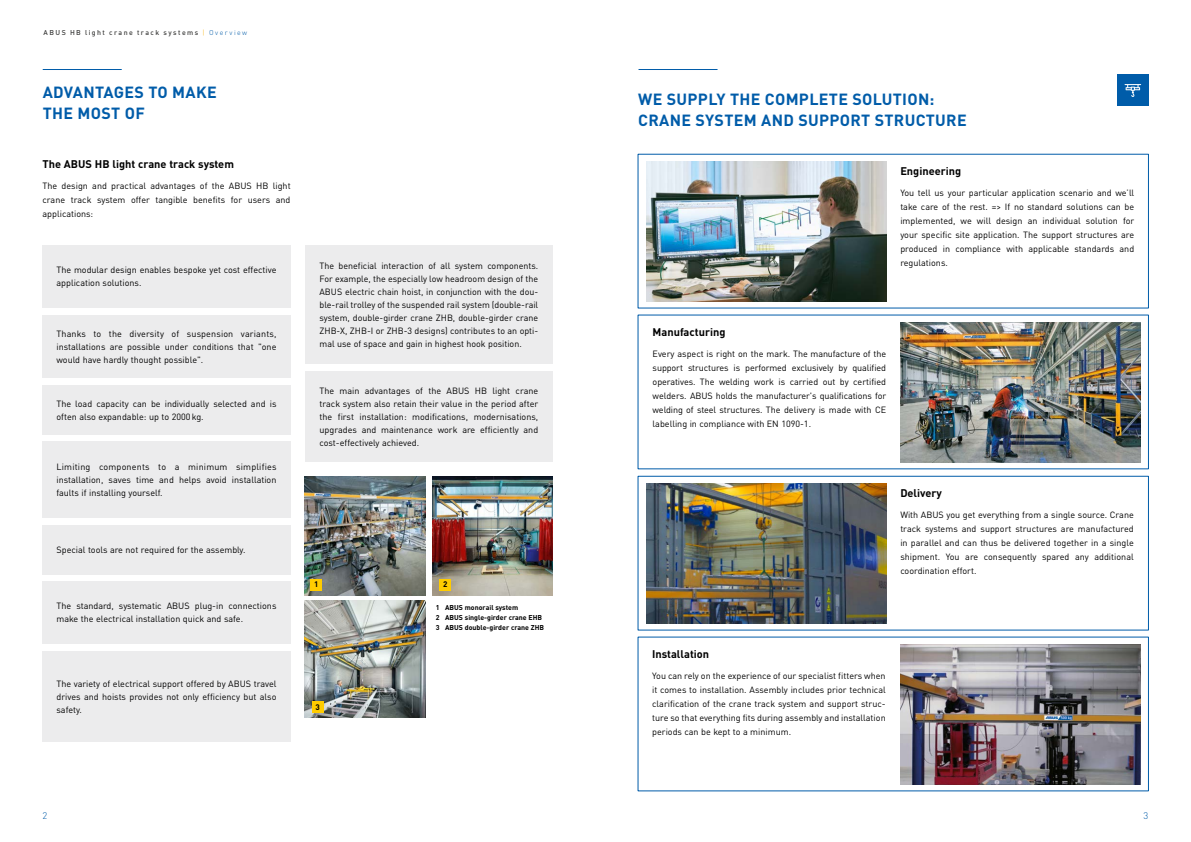
<style>
.page{position:relative;width:1191px;height:842px;background:#fff}
.page>*{position:absolute;margin:0;border:0;box-sizing:border-box;transform-origin:0 0}
.t1{font:700 16px/21px "DIN Pro";letter-spacing:.02em;color:#005ca9}
.t2{font:700 11px "DIN Pro";color:#000}
.t3{font:300 9.5px "DIN Pro";color:#005ca9}
.t4{font:9px/14px "DIN Pro";color:#000;text-align:justify}
.t5{font:700 8px "DIN Pro";color:#000}
.t6{font:700 7px/10px "DIN Pro";color:#000}
.t7{font:500 7px "DIN Pro";letter-spacing:.2em;color:#3b3b3a}
.s1{font-weight:300;color:#f9b000}
.s2{font-weight:300;color:#005ca9}
</style>
<div class="page">
<img style="left:432px;top:476px;width:121px;height:119px">
<img style="left:305px;top:476px;width:120px;height:119px">
<img style="left:305px;top:601px;width:120px;height:117px">
<img style="left:646px;top:161px;width:240px;height:140px">
<img style="left:900px;top:322px;width:240px;height:140px">
<img style="left:900px;top:644px;width:240px;height:140px">
<img style="left:646px;top:483px;width:240px;height:140px">
<div style="left:1117px;top:74px;width:31px;height:31px;background:#005ca9"></div>
<svg style="left:1124px;top:84px;width:17px;height:13px"></svg>
<hr style="left:639px;top:69px;width:78px;height:1px;background:#005ca9">
<hr style="left:43px;top:69px;width:78px;height:1px;background:#005ca9">
<div style="left:311px;top:579px;width:11px;height:11px;background:#fc0"></div>
<div style="left:439px;top:579px;width:12px;height:11px;background:#fc0"></div>
<div style="left:312px;top:701px;width:11px;height:12px;background:#fc0"></div>
<div style="left:42px;top:246px;width:249px;height:62px;background:#ececed"></div>
<div style="left:42px;top:581px;width:249px;height:63px;background:#ececed"></div>
<div style="left:42px;top:316px;width:249px;height:62px;background:#ececed"></div>
<div style="left:42px;top:652px;width:249px;height:90px;background:#ececed"></div>
<div style="left:305px;top:246px;width:247px;height:118px;background:#ececed"></div>
<div style="left:305px;top:372px;width:247px;height:90px;background:#ececed"></div>
<div style="left:42px;top:386px;width:249px;height:49px;background:#ececed"></div>
<div style="left:42px;top:442px;width:249px;height:76px;background:#ececed"></div>
<div style="left:42px;top:526px;width:249px;height:49px;background:#ececed"></div>
<div style="left:637px;top:476px;width:512px;height:155px;border:1px solid #005ca9"></div>
<p class="t7" style="left:44px;top:27px;width:205px">ABUS HB light crane track systems <span class="s1">|</span> <span class="s2">Overview</span></p>
<h1 class="t1" style="left:43px;top:80px;width:175px">ADVANTAGES TO MAKE<br>THE MOST OF</h1>
<h1 class="t1" style="left:638px;top:87px;width:330px">WE SUPPLY THE COMPLETE SOLUTION:<br>CRANE SYSTEM AND SUPPORT STRUCTURE</h1>
<p class="t2" style="left:43px;top:155px;width:193px">The ABUS HB light crane track system</p>
<p class="t4" style="left:43px;top:178px;width:250px">The design and practical advantages of the ABUS HB light crane track system offer tangible benefits for users and applications:</p>
<p class="t4" style="left:56px;top:263px;width:221px;line-height:13px">The modular design enables bespoke yet cost effective application solutions.</p>
<p class="t4" style="left:56px;top:326px;width:221px;line-height:13px">Thanks to the diversity of suspension variants, installations are possible under conditions that "one would have hardly thought possible".</p>
<p class="t4" style="left:56px;top:396px;width:221px;line-height:13px">The load capacity can be individually selected and is often also expandable: up to 2000 kg.</p>
<p class="t4" style="left:56px;top:459px;width:221px;line-height:13px">Limiting components to a minimum simplifies installation, saves time and helps avoid installation faults if installing yourself.</p>
<p class="t4" style="left:56px;top:542px;width:190px">Special tools are not required for the assembly.</p>
<p class="t4" style="left:56px;top:598px;width:221px;line-height:13px">The standard, systematic ABUS plug-in connections make the electrical installation quick and safe.</p>
<p class="t4" style="left:56px;top:676px;width:221px;line-height:13px">The variety of electrical support offered by ABUS travel drives and hoists provides not only efficiency but also safety.</p>
<p class="t4" style="left:319px;top:258px;width:220px;line-height:13px">The beneficial interaction of all system components.<br>For example, the especially low headroom design of the ABUS electric chain hoist, in conjunction with the dou&shy;ble-rail trolley of the suspended rail system (double-rail system, double-girder crane ZHB, double-girder crane ZHB-X, ZHB-I or ZHB-3 designs) contributes to an opti&shy;mal use of space and gain in highest hook position.</p>
<p class="t4" style="left:319px;top:383px;width:220px;line-height:13px">The main advantages of the ABUS HB light crane track system also retain their value in the period after the first installation: modifications, modernisations, upgrades and maintenance work are efficiently and cost-effectively achieved.</p>
<p class="t5" style="left:314px;top:578px;width:6px">1</p>
<p class="t5" style="left:443px;top:578px;width:6px">2</p>
<p class="t5" style="left:315px;top:700px;width:6px">3</p>
<p class="t6" style="left:436px;top:602px;width:110px">1 ABUS monorail system<br>2 ABUS single-girder crane EHB<br>3 ABUS double-girder crane ZHB</p>
<p class="t2" style="left:900px;top:162px;width:62px">Engineering</p>
<p class="t4" style="left:900px;top:185px;width:235px">You tell us your particular application scenario and we’ll take care of the rest. =&gt; If no standard solutions can be implemented, we will design an individual solution for your specific site application. The support structures are produced in compliance with applicable standards and regulations.</p>
<p class="t2" style="left:652px;top:323px;width:74px">Manufacturing</p>
<p class="t4" style="left:652px;top:346px;width:235px">Every aspect is right on the mark. The manufacture of the support structures is performed exclusively by qualified operatives. The welding work is carried out by certified welders. ABUS holds the manufacturer's qualifications for welding of steel structures. The delivery is made with CE labelling in compliance with EN 1090-1.</p>
<p class="t2" style="left:900px;top:484px;width:43px">Delivery</p>
<p class="t4" style="left:900px;top:507px;width:235px">With ABUS you get everything from a single source. Crane track systems and support structures are manufactured in parallel and can thus be delivered together in a single shipment. You are consequently spared any additional coordination effort.</p>
<p class="t2" style="left:652px;top:645px;width:58px">Installation</p>
<p class="t4" style="left:652px;top:668px;width:235px">You can rely on the experience of our specialist fitters when it comes to installation. Assembly includes prior technical clarification of the crane track system and support struc&shy;ture so that everything fits during assembly and installation periods can be kept to a minimum.</p>
<p class="t3" style="left:43px;top:808px;width:6px">2</p>
<p class="t3" style="left:1143px;top:808px;width:6px">3</p>
</div>
